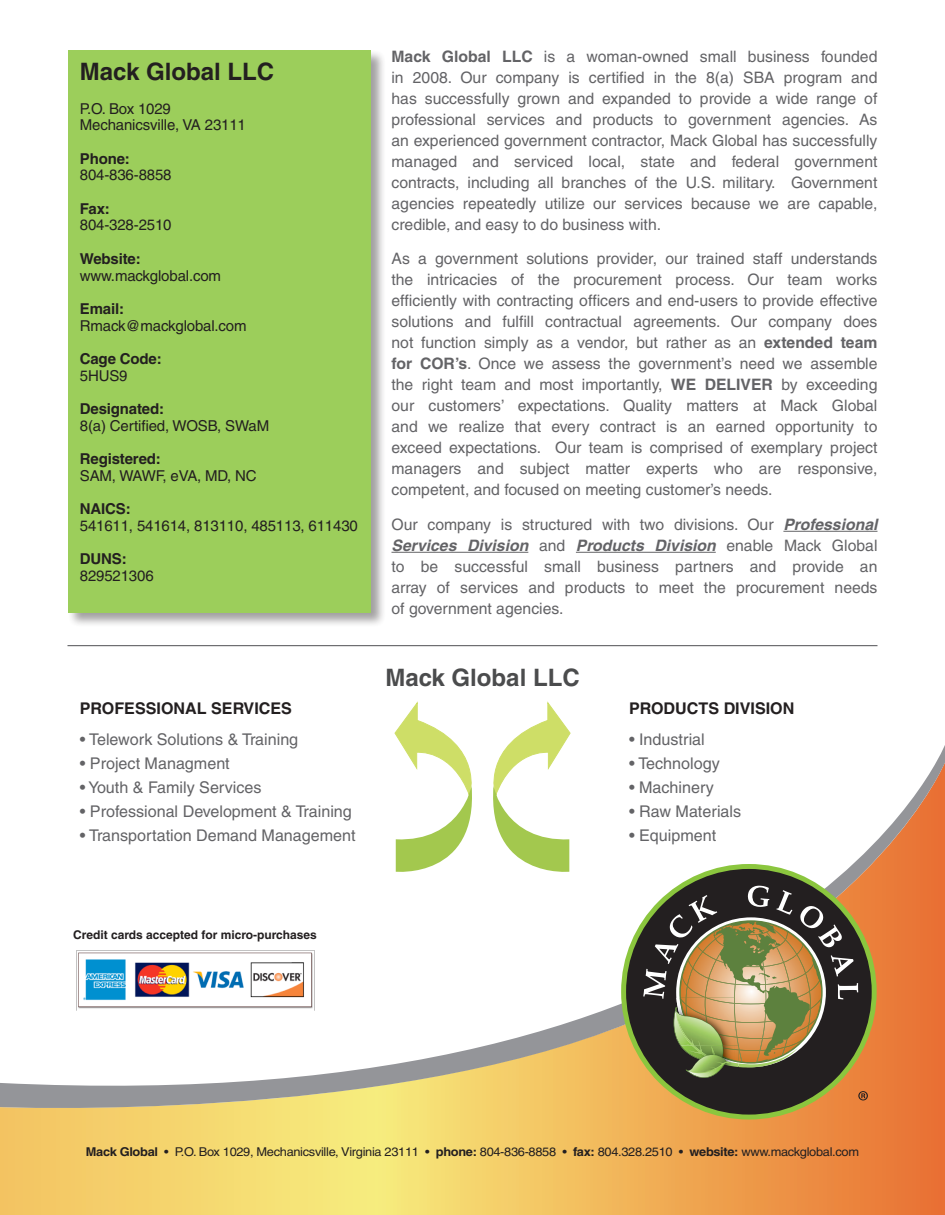
<style>
.page{position:relative;width:945px;height:1215px;background:#fff}
.page>*{position:absolute;margin:0;border:0;box-sizing:border-box;transform-origin:0 0}
.t1{font:700 24px "Helvetica";color:#231f20}
.t2{font:700 24px "Helvetica";color:#4b4c4d}
.t3{font:16.2px "Helvetica";color:#636366}
.t4{font:700 16.2px "Helvetica";color:#231f20}
.t5{font:15.75px/21px "Helvetica";color:#636366;text-align:justify}
.t6{font:15px/16.6px "Helvetica";letter-spacing:-.01em;color:#231f20}
.t7{font:700 15px/16.6px "Helvetica";letter-spacing:-.01em;color:#231f20}
.t8{font:12.15px "Helvetica";letter-spacing:-.025em;color:#231f20;scale:1.06 1}
.t9{font:700 12px "Helvetica";color:#231f20}
.s1{font-weight:700}
.s2{font-weight:400}
.s3{font-weight:700;font-style:italic}
</style>
<div class="page">
<svg style="left:0;top:1123px;width:945px;height:92px;background:#f2be60"></svg>
<svg style="left:0;top:745px;width:945px;height:378px"></svg>
<svg style="left:621px;top:864px;width:256px;height:256px"></svg>
<svg style="left:643px;top:886px;width:215px;height:192px;background:#766b4c"></svg>
<svg style="left:858px;top:1091px;width:10px;height:9px"></svg>
<img style="left:77px;top:950px;width:238px;height:60px">
<hr style="left:783px;top:531px;width:94px;height:1px;background:#636366">
<hr style="left:392px;top:552px;width:136px;height:1px;background:#636366">
<hr style="left:576px;top:552px;width:140px;height:1px;background:#636366">
<div style="left:67px;top:49px;width:319px;height:579px;background:#231f20;opacity:.5"></div>
<div style="left:68px;top:50px;width:303px;height:563px;background:#9cce5b"></div>
<svg style="left:394px;top:702px;width:177px;height:178px"></svg>
<hr style="left:68px;top:645px;width:810px;height:1px;background:#636366">
<p class="t1" style="left:80px;top:57px;width:196px">Mack Global LLC</p>
<p class="t6" style="left:80px;top:100px;width:93px">P.O. Box 1029</p>
<p class="t6" style="left:80px;top:117px;width:168px">Mechanicsville, VA 23111</p>
<p class="t6" style="left:80px;top:150px;width:93px"><span class="s1">Phone:<br></span>804-836-8858</p>
<p class="t6" style="left:80px;top:200px;width:93px"><span class="s1">Fax:<br></span>804-328-2510</p>
<p class="t7" style="left:80px;top:250px;width:62px">Website:</p>
<p class="t6" style="left:80px;top:267px;width:143px">www.mackglobal.com</p>
<p class="t7" style="left:80px;top:300px;width:46px">Email:</p>
<p class="t6" style="left:80px;top:317px;width:168px">Rmack@mackglobal.com</p>
<p class="t7" style="left:80px;top:350px;width:83px">Cage Code:<br><span class="s2">5HUS9</span></p>
<p class="t6" style="left:80px;top:400px;width:191px"><span class="s1">Designated:<br></span>8(a) Certified, WOSB, SWaM</p>
<p class="t6" style="left:80px;top:450px;width:178px"><span class="s1">Registered:<br></span>SAM, WAWF, eVA, MD, NC</p>
<p class="t7" style="left:80px;top:500px;width:52px">NAICS:</p>
<p class="t6" style="left:80px;top:517px;width:280px">541611, 541614, 813110, 485113, 611430</p>
<p class="t7" style="left:80px;top:550px;width:48px">DUNS:</p>
<p class="t6" style="left:80px;top:567px;width:75px">829521306</p>
<p class="t4" style="left:80px;top:698px;width:214px">PROFESSIONAL SERVICES</p>
<p class="t3" style="left:80px;top:730px;width:220px">• Telework Solutions &amp; Training</p>
<p class="t3" style="left:80px;top:754px;width:151px">• Project Managment</p>
<p class="t3" style="left:80px;top:778px;width:183px">• Youth &amp; Family Services</p>
<p class="t3" style="left:80px;top:802px;width:274px">• Professional Development &amp; Training</p>
<p class="t3" style="left:80px;top:826px;width:277px">• Transportation Demand Management</p>
<p class="t5" style="left:392px;top:46px;width:487px"><span class="s1">Mack Global LLC</span> is a woman-owned small business founded in 2008. Our company is certified in the 8(a) SBA program and has successfully grown and expanded to provide a wide range of professional services and products to government agencies. As an experienced government contractor, Mack Global has successfully managed and serviced local, state and federal government contracts, including all branches of the U.S. military. Government agencies repeatedly utilize our services because we are capable, credible, and easy to do business with.</p>
<p class="t5" style="left:392px;top:248px;width:488px">As a government solutions provider, our trained staff understands the intricacies of the procurement process. Our team works efficiently with contracting officers and end-users to provide effective solutions and fulfill contractual agreements. Our company does not function simply as a vendor, but rather as an <span class="s1">extended team for COR’s</span>. Once we assess the government’s need we assemble the right team and most importantly, <span class="s1">WE DELIVER</span> by exceeding our customers’ expectations. Quality matters at Mack Global and we realize that every contract is an earned opportunity to exceed expectations. Our team is comprised of exemplary project managers and subject matter experts who are responsive, competent, and focused on meeting customer’s needs.</p>
<p class="t5" style="left:392px;top:514px;width:488px">Our company is structured with two divisions. Our <span class="s3">Professional Services Division</span> and <span class="s3">Products Division</span> enable Mack Global to be successful small business partners and provide an array of services and products to meet the procurement needs of government agencies.</p>
<p class="t2" style="left:385px;top:663px;width:196px">Mack Global LLC</p>
<p class="t4" style="left:629px;top:698px;width:167px">PRODUCTS DIVISION</p>
<p class="t3" style="left:629px;top:730px;width:77px">• Industrial</p>
<p class="t3" style="left:629px;top:754px;width:92px">• Technology</p>
<p class="t3" style="left:629px;top:778px;width:86px">• Machinery</p>
<p class="t3" style="left:629px;top:802px;width:114px">• Raw Materials</p>
<p class="t3" style="left:629px;top:826px;width:89px">• Equipment</p>
<p class="t9" style="left:73px;top:928px;width:245px">Credit cards accepted for micro-purchases</p>
<p class="t8" style="left:86px;top:1145px;width:731px"><span class="s1">Mack Global</span> • P.O. Box 1029, Mechanicsville, Virginia 23111 • <span class="s1">phone:</span> 804-836-8858 • <span class="s1">fax:</span> 804.328.2510 • <span class="s1">website:</span> www.mackglobal.com</p>
</div>
